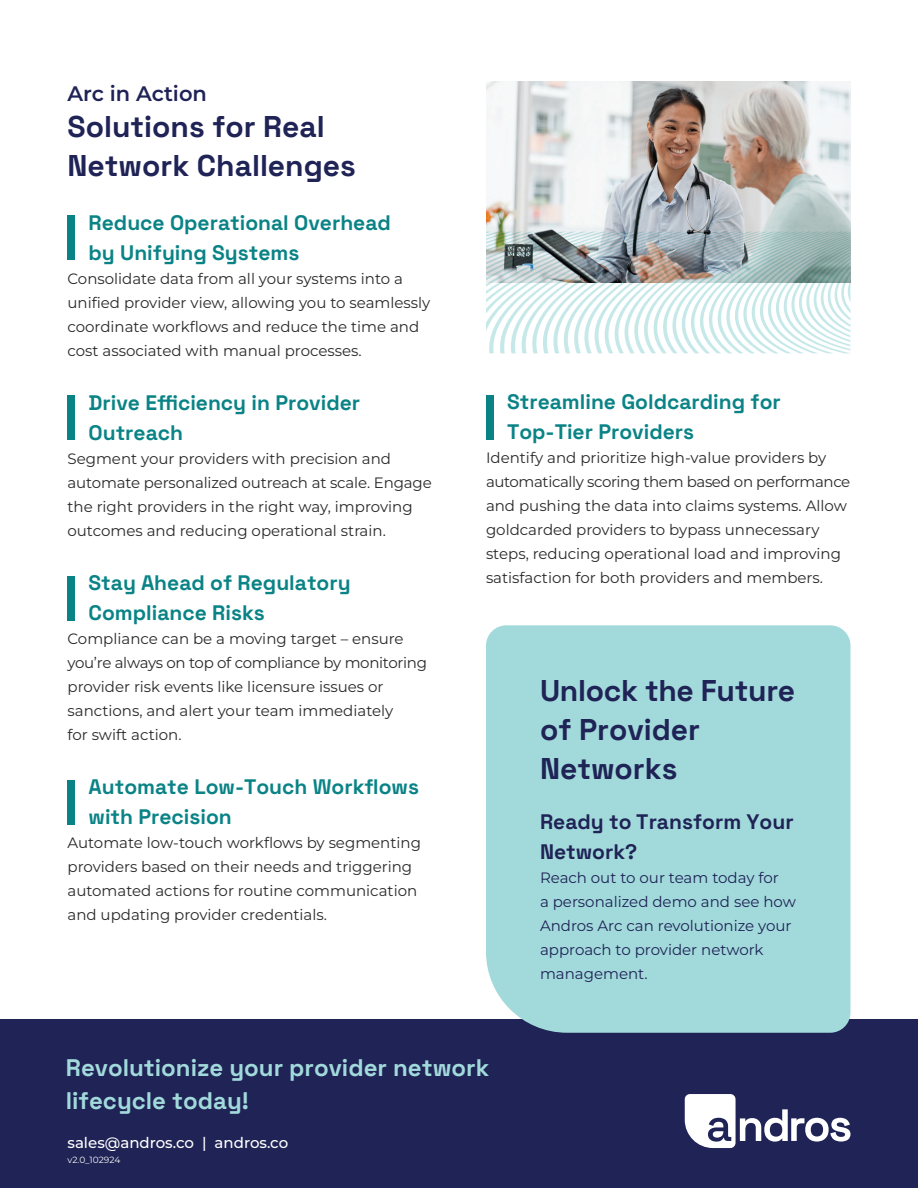
<style>
.page{position:relative;width:918px;height:1188px;background:#fff}
.page>*{position:absolute;margin:0;border:0;box-sizing:border-box;transform-origin:0 0}
.t1{font:300 30px/39px "Space Grotesk";color:#1f2356}
.t2{font:300 24px/33px "Space Grotesk";color:#a2dadb}
.t3{font:300 21px/30px "Space Grotesk";color:#0a8386}
.t4{font:300 21px/30px "Space Grotesk";color:#1f2356}
.t5{font:600 21px "Montserrat";color:#1f2356}
.t6{font:15px/24px "Montserrat";color:#2b292a}
.t7{font:15px/24px "Montserrat";color:#1f2356}
.t8{font:500 15px "Montserrat";color:#fff}
.t9{font:9px "Montserrat";color:#f8f8f9}
</style>
<div class="page">
<div style="left:0;top:1019px;width:918px;height:169px;background:#1f2356"></div>
<svg style="left:685px;top:1094px;width:165px;height:54px"></svg>
<div style="left:486px;top:625px;width:364px;height:408px;background:#a2dadb"></div>
<div style="left:68px;top:216px;width:7px;height:44px;background:#0a8386"></div>
<div style="left:68px;top:395px;width:7px;height:45px;background:#0a8386"></div>
<div style="left:68px;top:576px;width:7px;height:44px;background:#0a8386"></div>
<div style="left:486px;top:395px;width:8px;height:45px;background:#0a8386"></div>
<div style="left:68px;top:780px;width:7px;height:45px;background:#0a8386"></div>
<img style="left:486px;top:81px;width:364px;height:151px">
<svg style="left:486px;top:232px;width:365px;height:121px"></svg>
<h3 class="t5" style="left:68px;top:79px;width:141px">Arc in Action</h3>
<h1 class="t1" style="left:68px;top:106px;width:290px">Solutions for Real<br>Network Challenges</h1>
<h3 class="t3" style="left:89px;top:207px;width:304px">Reduce Operational Overhead by Unifying Systems</h3>
<p class="t6" style="left:68px;top:266px;width:364px">Consolidate data from all your systems into a unified provider view, allowing you to seamlessly coordinate workflows and reduce the time and cost associated with manual processes.</p>
<h3 class="t3" style="left:89px;top:387px;width:273px">Drive Efficiency in Provider<br>Outreach</h3>
<p class="t6" style="left:68px;top:446px;width:366px">Segment your providers with precision and automate personalized outreach at scale. Engage the right providers in the right way, improving outcomes and reducing operational strain.</p>
<h3 class="t3" style="left:89px;top:567px;width:264px">Stay Ahead of Regulatory<br>Compliance Risks</h3>
<p class="t6" style="left:68px;top:626px;width:361px">Compliance can be a moving target – ensure you’re always on top of compliance by monitoring provider risk events like licensure issues or sanctions, and alert your team immediately<br>for swift action.</p>
<h3 class="t3" style="left:89px;top:771px;width:332px">Automate Low-Touch Workflows with Precision</h3>
<p class="t6" style="left:68px;top:830px;width:355px">Automate low-touch workflows by segmenting providers based on their needs and triggering automated actions for routine communication and updating provider credentials.</p>
<h3 class="t3" style="left:507px;top:386px;width:275px">Streamline Goldcarding for<br>Top-Tier Providers</h3>
<p class="t6" style="left:486px;top:446px;width:366px">Identify and prioritize high-value providers by automatically scoring them based on performance and pushing the data into claims systems. Allow goldcarded providers to bypass unnecessary steps, reducing operational load and improving satisfaction for both providers and members.</p>
<h1 class="t1" style="left:540px;top:669px;width:257px">Unlock the Future of Provider<br>Networks</h1>
<h3 class="t4" style="left:540px;top:805px;width:255px">Ready to Transform Your<br>Network?</h3>
<p class="t7" style="left:540px;top:865px;width:257px">Reach out to our team today for<br>a personalized demo and see how<br>Andros Arc can revolutionize your approach to provider network management.</p>
<h2 class="t2" style="left:66px;top:1050px;width:425px">Revolutionize your provider network lifecycle today!</h2>
<p class="t8" style="left:68px;top:1132px;width:222px">sales@andros.co | andros.co</p>
<p class="t9" style="left:68px;top:1153px;width:54px">v2.0_102924</p>
</div>
